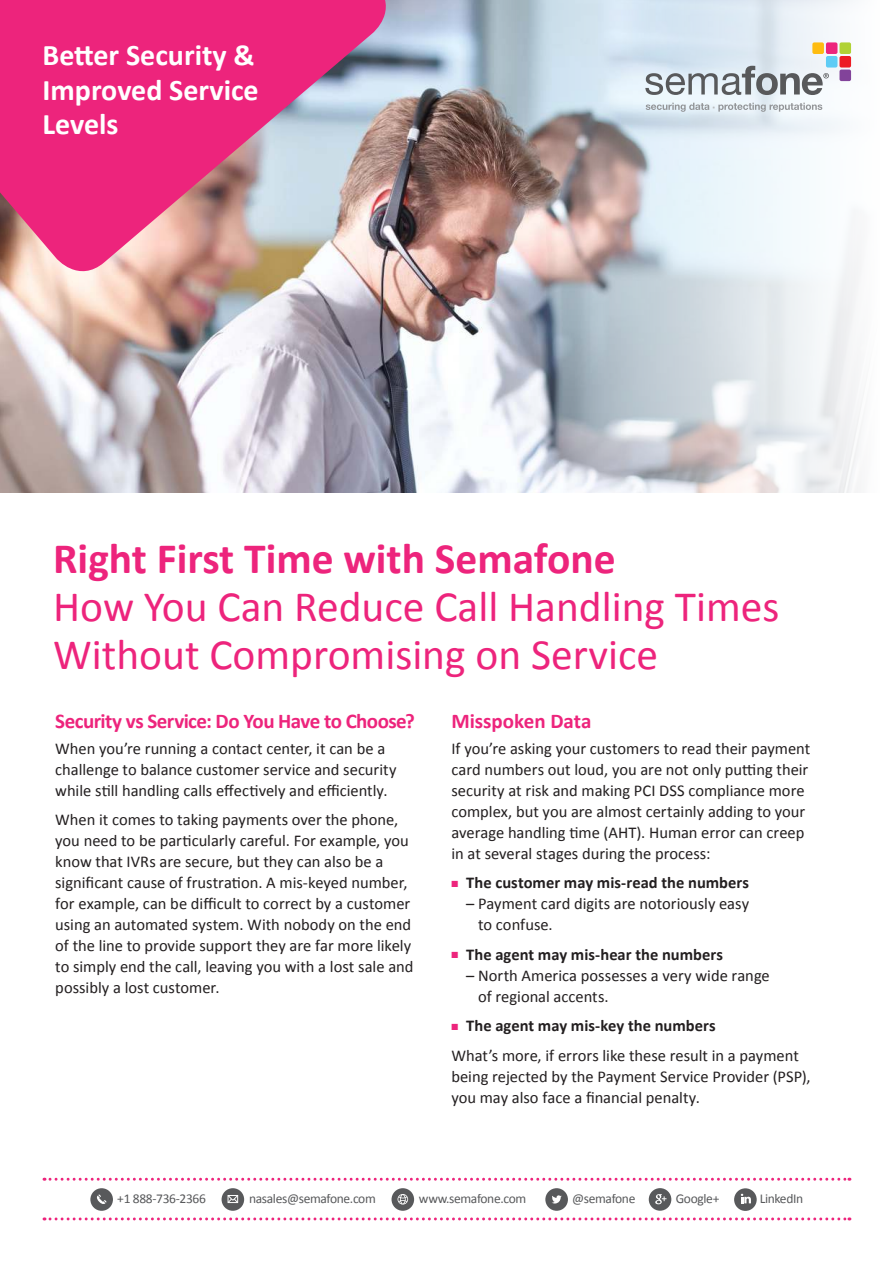
<style>
.page{position:relative;width:893px;height:1263px;background:#fff}
.page>*{position:absolute;margin:0;border:0;box-sizing:border-box;transform-origin:0 0}
.t1{font:43.5px/48px "Calibri";color:#ed247c}
.t2{font:700 43.5px "Calibri";color:#ed247c}
.t3{font:700 30px/34.5px "Calibri";color:#fff}
.t4{font:700 21px "Calibri";letter-spacing:-.025em;color:#ed247c}
.t5{font:700 21px "Calibri";color:#ed247c}
.t6{font:16.5px/21px "Calibri";color:#231f20}
.t7{font:700 16.5px "Calibri";color:#231f20}
.t8{font:13.5px "Calibri";letter-spacing:-.025em;color:#58595b}
.s1{color:#ed247c}
.s2{font-weight:700}
</style>
<div class="page">
<img style="left:0;top:0;width:461px;height:493px">
<svg style="left:461px;top:0;width:403px;height:493px"></svg>
<svg style="left:0;top:0;width:399px;height:284px;fill:#ed247c"></svg>
<div style="left:839px;top:42px;width:12px;height:12px;background:#b0d235;border-radius:2px"></div>
<svg style="left:646px;top:103px;width:176px;height:9px"></svg>
<div style="left:826px;top:42px;width:11px;height:12px;background:#ed247c;border-radius:2px"></div>
<div style="left:812px;top:42px;width:12px;height:12px;background:#febc11;border-radius:2px"></div>
<div style="left:839px;top:56px;width:12px;height:12px;background:#ed1c24;border-radius:2px"></div>
<div style="left:826px;top:56px;width:11px;height:12px;background:#5fccf5;border-radius:2px"></div>
<div style="left:839px;top:70px;width:12px;height:11px;background:#82439a;border-radius:2px"></div>
<svg style="left:645px;top:66px;width:184px;height:29px"></svg>
<div style="left:90px;top:1188px;width:23px;height:23px;background:#58595b;border-radius:50%"></div>
<svg style="left:97px;top:1194px;width:10px;height:10px"></svg>
<div style="left:222px;top:1188px;width:22px;height:23px;background:#58595b;border-radius:50%"></div>
<svg style="left:227px;top:1195px;width:12px;height:8px"></svg>
<div style="left:392px;top:1188px;width:22px;height:23px;background:#58595b;border-radius:50%"></div>
<svg style="left:397px;top:1194px;width:11px;height:10px"></svg>
<div style="left:545px;top:1188px;width:23px;height:23px;background:#58595b;border-radius:50%"></div>
<svg style="left:552px;top:1195px;width:10px;height:8px"></svg>
<div style="left:649px;top:1188px;width:22px;height:23px;background:#58595b;border-radius:50%"></div>
<svg style="left:655px;top:1194px;width:11px;height:10px"></svg>
<div style="left:734px;top:1188px;width:23px;height:23px;background:#58595b;border-radius:50%"></div>
<svg style="left:741px;top:1194px;width:10px;height:9px"></svg>
<svg style="left:44px;top:1178px;width:806px;height:3px"></svg>
<svg style="left:44px;top:1217px;width:806px;height:3px"></svg>
<h2 class="t3" style="left:43px;top:38px;width:218px">Better Security &amp;<br>Improved Service<br>Levels</h2>
<h1 class="t2" style="left:53px;top:543px;width:564px">Right First Time with Semafone</h1>
<h1 class="t1" style="left:53px;top:586px;width:728px">How You Can Reduce Call Handling Times<br>Without Compromising on Service</h1>
<p class="t4" style="left:55px;top:714px;width:361px">Security vs Service: Do You Have to Choose?</p>
<p class="t6" style="left:55px;top:739px;width:343px">When you’re running a contact center, it can be a challenge to balance customer service and security while still handling calls effectively and efficiently.</p>
<p class="t6" style="left:55px;top:810px;width:360px">When it comes to taking payments over the phone, you need to be particularly careful. For example, you know that IVRs are secure, but they can also be a significant cause of frustration. A mis-keyed number, for example, can be difficult to correct by a customer using an automated system. With nobody on the end of the line to provide support they are far more likely to simply end the call, leaving you with a lost sale and possibly a lost customer.</p>
<p class="t5" style="left:451px;top:714px;width:142px">Misspoken Data</p>
<p class="t6" style="left:451px;top:738px;width:360px">If you’re asking your customers to read their payment card numbers out loud, you are not only putting their security at risk and making PCI DSS compliance more complex, but you are almost certainly adding to your average handling time (AHT). Human error can creep in at several stages during the process:</p>
<p class="t7" style="left:451px;top:877px;width:299px"><span class="s1">■</span> The customer may mis-read the numbers</p>
<p class="t6" style="left:478px;top:894px;width:273px;text-indent:-12px">– Payment card digits are notoriously easy to confuse.</p>
<p class="t7" style="left:451px;top:948px;width:273px"><span class="s1">■</span> The agent may mis-hear the numbers</p>
<p class="t6" style="left:478px;top:965px;width:293px;text-indent:-12px">– North America possesses a very wide range of regional accents.</p>
<p class="t6" style="left:451px;top:1011px;width:349px;line-height:29.5px"><span class="s1">■</span> <span class="s2">The agent may mis-key the numbers<br></span>What’s more, if errors like these result in a payment</p>
<p class="t6" style="left:451px;top:1066px;width:361px">being rejected by the Payment Service Provider (PSP), you may also face a financial penalty.</p>
<p class="t8" style="left:117px;top:1194px;width:90px">+1 888-736-2366</p>
<p class="t8" style="left:249px;top:1194px;width:128px">nasales@semafone.com</p>
<p class="t8" style="left:419px;top:1194px;width:109px">www.semafone.com</p>
<p class="t8" style="left:572px;top:1194px;width:65px">@semafone</p>
<p class="t8" style="left:676px;top:1194px;width:45px">Google+</p>
<p class="t8" style="left:760px;top:1194px;width:45px">LinkedIn</p>
</div>
